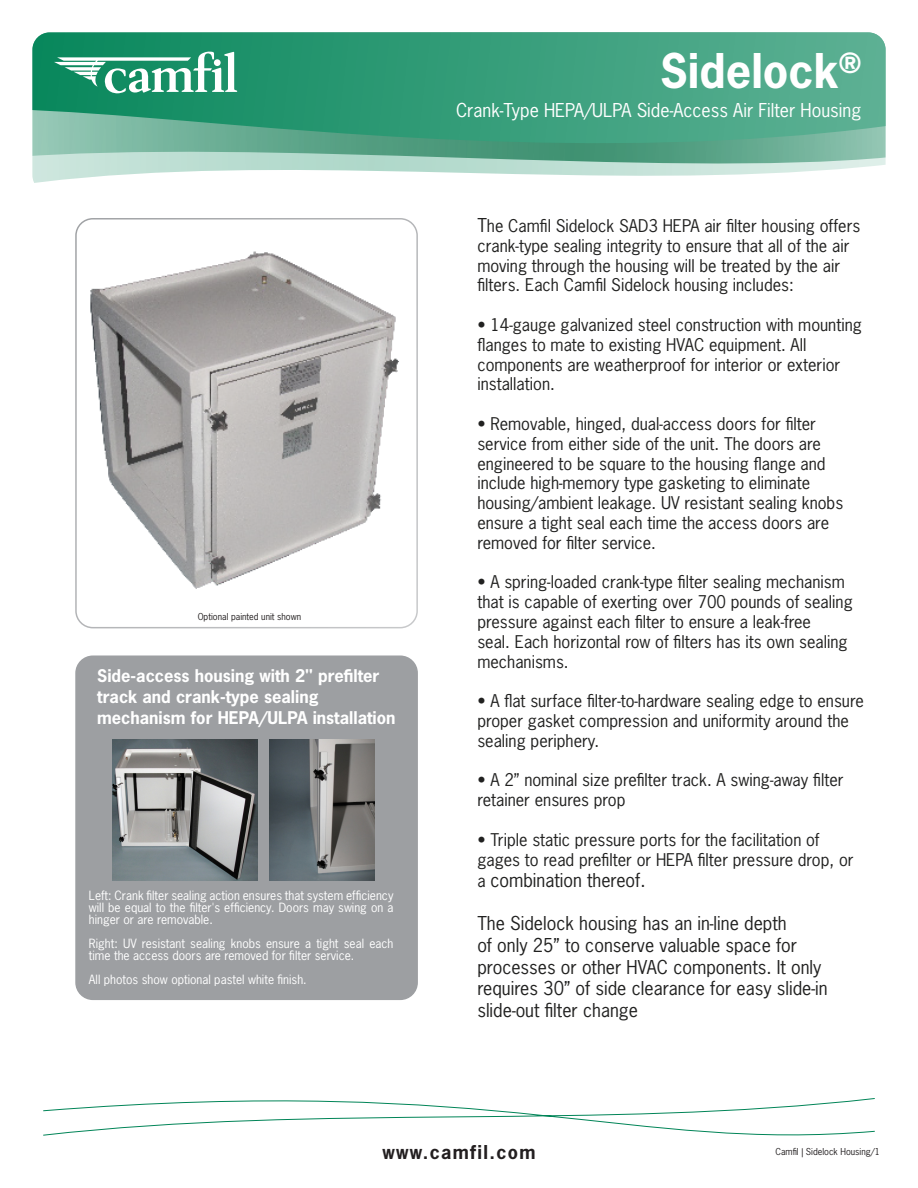
<style>
.page{position:relative;width:918px;height:1188px;background:#fff}
.page>*{position:absolute;margin:0;border:0;box-sizing:border-box;transform-origin:0 0}
.t1{font:700 45px "News Gothic Std";color:#fff}
.t2{font:18px "News Gothic Std";color:#212120}
.t3{font:18px "News Gothic Std";color:#fff}
.t4{font:700 18px "News Gothic Std";letter-spacing:.075em;color:#231f20}
.t5{font:16.5px/19.8px "News Gothic Std";color:#212120}
.t6{font:700 16.5px/21px "News Gothic Std";color:#fff}
.t7{font:12px/12px "News Gothic Std";color:#fff;text-align:justify}
.t8{font:9px "News Gothic Std";color:#231f20}
.s1{font-size:18px}
.s2{font-size:16.5px}
</style>
<div class="page">
<svg style="left:32px;top:32px;width:854px;height:151px;background:#5daf92"></svg>
<div style="left:76px;top:656px;width:341px;height:343px;background:#9d9fa2;border-radius:17px"></div>
<div style="left:75px;top:656px;width:343px;height:344px;border:2px solid #9d9fa2;border-radius:17px"></div>
<img style="left:90px;top:251px;width:309px;height:338px">
<div style="left:75px;top:218px;width:343px;height:410px;border:2px solid #9d9fa2;border-radius:17px"></div>
<svg style="left:43px;top:1098px;width:832px;height:38px"></svg>
<svg style="left:54px;top:52px;width:183px;height:41px"></svg>
<div style="left:214px;top:59px;width:7px;height:7px;background:#fff;border-radius:50%"></div>
<img style="left:113px;top:740px;width:145px;height:141px">
<img style="left:269px;top:740px;width:106px;height:140px">
<p class="t8" style="left:198px;top:611px;width:105px">Optional painted unit shown</p>
<p class="t6" style="left:97px;top:665px;width:300px">Side-access housing with 2" prefilter track and crank-type sealing mechanism for HEPA/ULPA installation</p>
<p class="t7" style="left:89px;top:889px;width:306px">Left: Crank filter sealing action ensures that system efficiency will be equal to the filter's efficiency. Doors may swing on a hinger or are removable.</p>
<p class="t7" style="left:89px;top:937px;width:306px">Right: UV resistant sealing knobs ensure a tight seal each time the access doors are removed for filter service.</p>
<p class="t7" style="left:89px;top:973px;width:219px">All photos show optional pastel white finish.</p>
<p class="t1" style="left:660px;top:41px;width:203px">Sidelock<sup>®</sup></p>
<p class="t3" style="left:456px;top:99px;width:407px">Crank-Type HEPA/ULPA Side-Access Air Filter Housing</p>
<p class="t5" style="left:477px;top:216px;width:385px"><span class="s1">T</span>he Camfil Sidelock SAD3 HEPA air filter housing offers crank-type sealing integrity to ensure that all of the air moving through the housing will be treated by the air filters. Each Camfil Sidelock housing includes:</p>
<p class="t5" style="left:477px;top:315px;width:386px">• 14-gauge galvanized steel construction with mounting flanges to mate to existing HVAC equipment. All components are weatherproof for interior or exterior</p>
<p class="t5" style="left:477px;top:374px;width:79px">installation.</p>
<p class="t5" style="left:477px;top:414px;width:350px">• Removable, hinged, dual-access doors for filter service from either side of the unit. The doors are engineered to be square to the housing flange and include high-memory type gasketing to eliminate</p>
<p class="t5" style="left:477px;top:493px;width:367px">housing/ambient leakage. UV resistant sealing knobs ensure a tight seal each time the access doors are removed for filter service.</p>
<p class="t5" style="left:477px;top:572px;width:377px">• A spring-loaded crank-type filter sealing mechanism that is capable of exerting over 700 pounds of sealing pressure against each filter to ensure a leak-free<br>seal. Each horizontal row of filters has its own sealing mechanisms.</p>
<p class="t5" style="left:477px;top:691px;width:388px">• A flat surface filter-to-hardware sealing edge to ensure proper gasket compression and uniformity around the</p>
<p class="t5" style="left:477px;top:731px;width:124px">sealing periphery.</p>
<p class="t5" style="left:477px;top:770px;width:368px">• A 2” nominal size prefilter track. A swing-away filter retainer ensures prop</p>
<p class="t5" style="left:477px;top:830px;width:378px">• Triple static pressure ports for the facilitation of gages to read prefilter or HEPA filter pressure drop, or</p>
<p class="t2" style="left:477px;top:869px;width:170px"><span class="s2">a</span> combination thereof.</p>
<p class="t2" style="left:477px;top:912px;width:311px">The Sidelock housing has an in-line depth</p>
<p class="t2" style="left:477px;top:934px;width:321px">of only 25” to conserve valuable space for</p>
<p class="t2" style="left:477px;top:955px;width:346px">processes or other HVAC components. It only</p>
<p class="t2" style="left:477px;top:977px;width:352px">requires 30” of side clearance for easy slide-in</p>
<p class="t2" style="left:477px;top:998px;width:162px">slide-out filter change</p>
<p class="t4" style="left:382px;top:1140px;width:155px">www.camfil.com</p>
<p class="t8" style="left:775px;top:1145px;width:106px">Camfil | Sidelock Housing/1</p>
</div>
